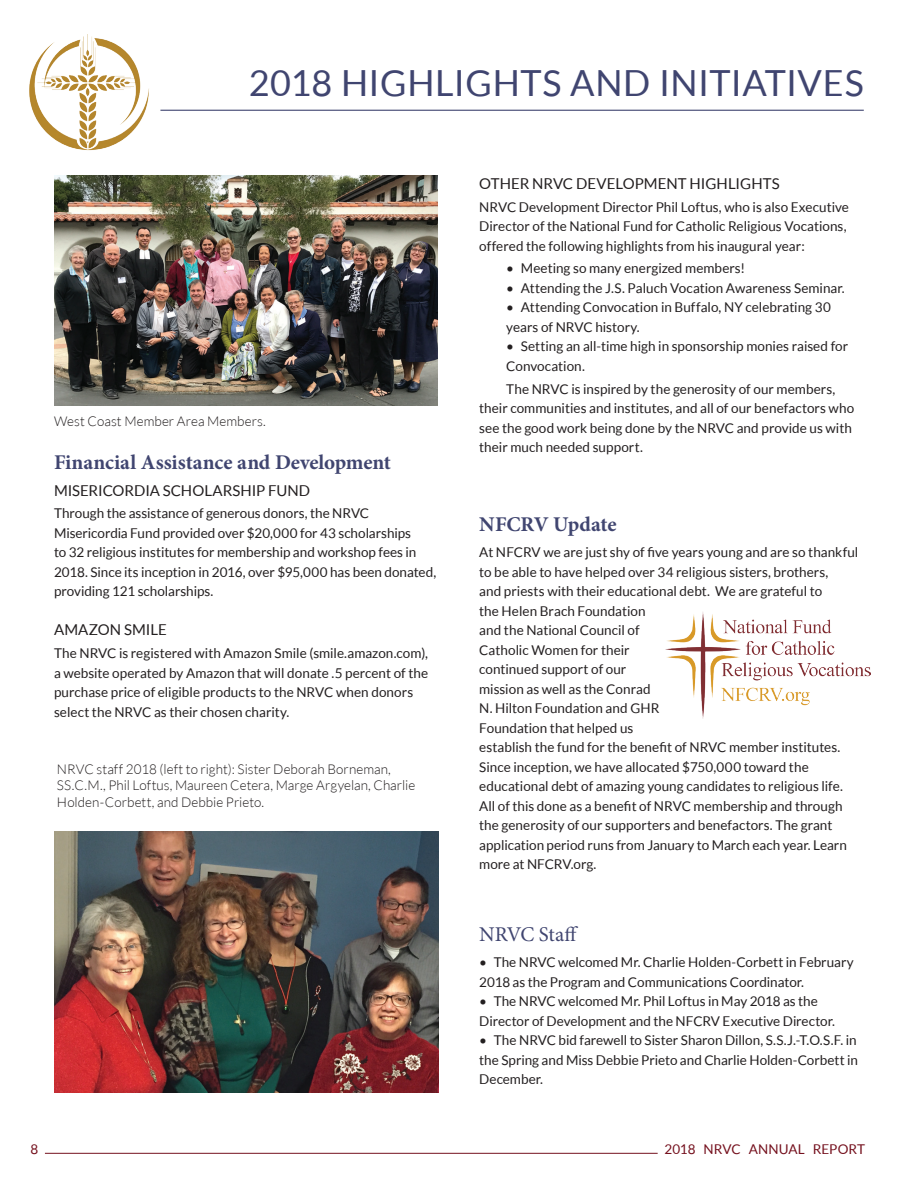
<style>
.page{position:relative;width:918px;height:1188px;background:#fff}
.page>*{position:absolute;margin:0;border:0;box-sizing:border-box;transform-origin:0 0}
.t1{font:36px "Lato";letter-spacing:.01em;color:#404570}
.t2{font:700 21px "Minion Pro";letter-spacing:-.005em;color:#404570}
.t3{font:21px "Minion Pro";letter-spacing:-.005em;color:#404570}
.t4{font:15px "Lato";color:#231f20}
.t5{font:13.5px/19.5px "Lato";color:#231f20}
.t6{font:300 13.5px/16.5px "Lato";color:#231f20}
.t7{font:13.5px "Lato";letter-spacing:.005em;color:#75111e}
</style>
<div class="page">
<img style="left:54px;top:832px;width:384px;height:261px">
<hr style="left:45px;top:1153px;width:613px;height:1px;background:#75111e">
<img style="left:29px;top:35px;width:120px;height:116px">
<hr style="left:160px;top:110px;width:704px;height:1px;background:#404570">
<img style="left:666px;top:612px;width:205px;height:106px">
<img style="left:54px;top:175px;width:383px;height:231px">
<h1 class="t1" style="left:249px;top:63px;width:617px">2018 HIGHLIGHTS AND INITIATIVES</h1>
<p class="t6" style="left:54px;top:413px;width:213px">West Coast Member Area Members.</p>
<h2 class="t2" style="left:54px;top:448px;width:338px">Financial Assistance and Development</h2>
<p class="t4" style="left:54px;top:482px;width:258px">MISERICORDIA SCHOLARSHIP FUND</p>
<p class="t5" style="left:54px;top:504px;width:384px">Through the assistance of generous donors, the NRVC Misericordia Fund provided over $20,000 for 43 scholarships<br>to 32 religious institutes for membership and workshop fees in 2018. Since its inception in 2016, over $95,000 has been donated, providing 121 scholarships.</p>
<p class="t4" style="left:54px;top:622px;width:114px">AMAZON SMILE</p>
<p class="t5" style="left:54px;top:643px;width:376px">The NRVC is registered with Amazon Smile (smile.amazon.com), a website operated by Amazon that will donate .5 percent of the purchase price of eligible products to the NRVC when donors select the NRVC as their chosen charity.</p>
<p class="t6" style="left:57px;top:761px;width:360px">NRVC staff 2018 (left to right): Sister Deborah Borneman,<br>SS.C.M., Phil Loftus, Maureen Cetera, Marge Argyelan, Charlie<br>Holden-Corbett, and Debbie Prieto.</p>
<p class="t4" style="left:479px;top:175px;width:302px">OTHER NRVC DEVELOPMENT HIGHLIGHTS</p>
<p class="t5" style="left:479px;top:197px;width:371px">NRVC Development Director Phil Loftus, who is also Executive<br>Director of the National Fund for Catholic Religious Vocations, offered the following highlights from his inaugural year:</p>
<p class="t5" style="left:506px;top:259px;width:240px">• Meeting so many energized members!</p>
<p class="t5" style="left:506px;top:278px;width:340px">• Attending the J.S. Paluch Vocation Awareness Seminar.</p>
<p class="t5" style="left:506px;top:298px;width:326px">• Attending Convocation in Buffalo, NY celebrating 30 years of NRVC history.</p>
<p class="t5" style="left:506px;top:337px;width:344px">• Setting an all-time high in sponsorship monies raised for<br>Convocation.</p>
<p class="t5" style="left:479px;top:379px;width:376px;text-indent:27px">The NRVC is inspired by the generosity of our members, their communities and institutes, and all of our benefactors who see the good work being done by the NRVC and provide us with their much needed support.</p>
<h2 class="t2" style="left:479px;top:509px;width:139px">NFCRV Update</h2>
<p class="t5" style="left:479px;top:542px;width:381px">At NFCRV we are just shy of five years young and are so thankful to be able to have helped over 34 religious sisters, brothers,<br>and priests with their educational debt. We are grateful to<br>the Helen Brach Foundation<br>and the National Council of<br>Catholic Women for their<br>continued support of our<br>mission as well as the Conrad<br>N. Hilton Foundation and GHR<br>Foundation that helped us<br>establish the fund for the benefit of NRVC member institutes.<br>Since inception, we have allocated $750,000 toward the educational debt of amazing young candidates to religious life.<br>All of this done as a benefit of NRVC membership and through the generosity of our supporters and benefactors. The grant application period runs from January to March each year. Learn more at NFCRV.org.</p>
<h2 class="t3" style="left:479px;top:920px;width:101px">NRVC Staff</h2>
<p class="t5" style="left:479px;top:953px;width:376px">• The NRVC welcomed Mr. Charlie Holden-Corbett in February<br>2018 as the Program and Communications Coordinator.</p>
<p class="t5" style="left:479px;top:992px;width:357px">• The NRVC welcomed Mr. Phil Loftus in May 2018 as the<br>Director of Development and the NFCRV Executive Director.</p>
<p class="t5" style="left:479px;top:1031px;width:380px;text-align:justify">• The NRVC bid farewell to Sister Sharon Dillon, S.S.J.-T.O.S.F. in the Spring and Miss Debbie Prieto and Charlie Holden-Corbett in December.</p>
<p class="t7" style="left:30px;top:1141px;width:9px">8</p>
<p class="t7" style="left:664px;top:1141px;width:202px">2018 NRVC ANNUAL REPORT</p>
</div>
